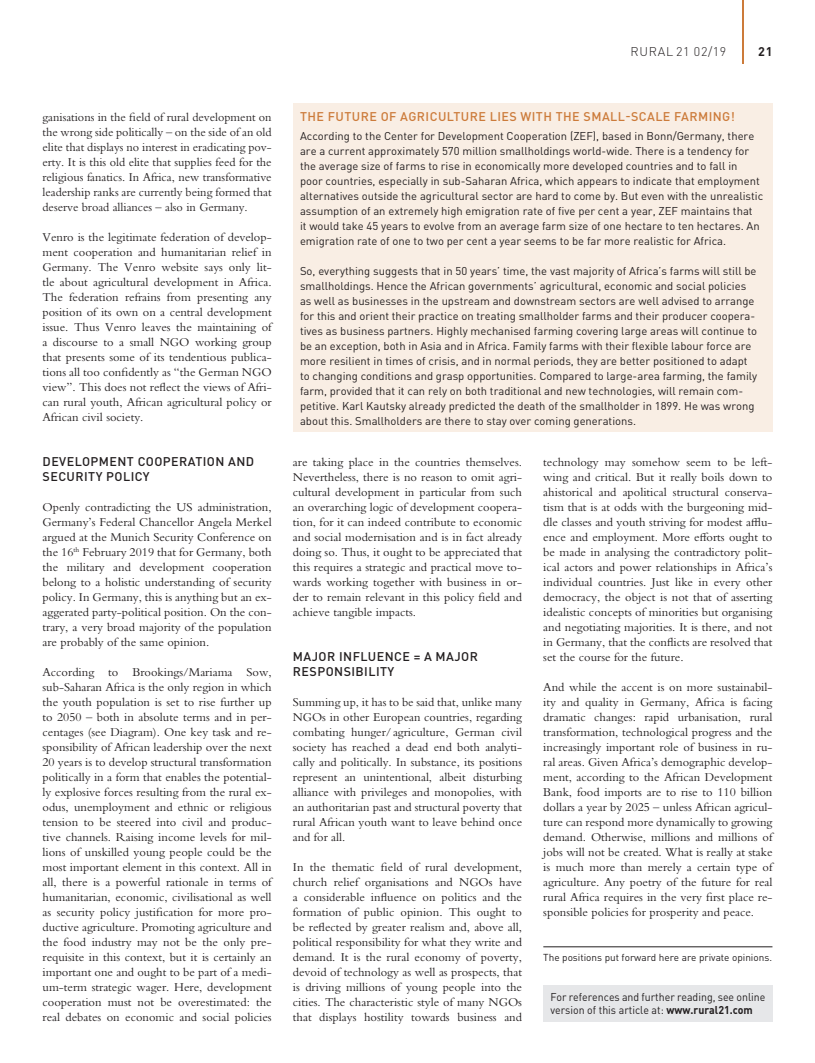
<style>
.page{position:relative;width:815px;height:1063px;background:#fff}
.page>*{position:absolute;margin:0;border:0;box-sizing:border-box;transform-origin:0 0}
.t1{font:12.5px/15px "Bembo Std";color:#231f20;text-align:justify}
.t2{font:500 12.5px/15px "DIN Pro";letter-spacing:.035em;color:#231f20}
.t3{font:500 12.5px "DIN Pro";letter-spacing:.035em;color:#cc7b3a}
.t4{font:300 12.5px "DIN Pro";letter-spacing:.06em;color:#231f20}
.t5{font:700 12.5px "DIN Pro";color:#231f20}
.t6{font:11.25px/15px "DIN Pro";color:#231f20}
.t7{font:11.25px/13.5px "DIN Pro";color:#231f20;scale:.94 1}
.t8{font:10px "DIN Pro";color:#231f20}
.s1{font-weight:700}
</style>
<div class="page">
<hr style="left:742px;top:0;width:2px;height:64px;background:#cc7b3a">
<hr style="left:543px;top:947px;width:229px;height:1px;background:#231f20">
<div style="left:543px;top:985px;width:229px;height:36px;background:#e6e7e9"></div>
<div style="left:293px;top:104px;width:479px;height:328px;background:#f9eee4"></div>
<p class="t4" style="left:630px;top:43px;width:97px">RURAL 21 02/19</p>
<p class="t5" style="left:758px;top:43px;width:16px">21</p>
<p class="t1" style="left:43px;top:110px;width:231px">ganisations in the field of rural development on the wrong side politically – on the side of an old elite that displays no interest in eradicating pov&shy;erty. It is this old elite that supplies feed for the religious fanatics. In Africa, new transformative leadership ranks are currently being formed that deserve broad alliances – also in Germany.</p>
<p class="t1" style="left:43px;top:230px;width:231px">Venro is the legitimate federation of develop&shy;ment cooperation and humanitarian relief in Germany. The Venro website says only lit&shy;tle about agricultural development in Africa.<br>The federation refrains from presenting any position of its own on a central development issue. Thus Venro leaves the maintaining of a discourse to a small NGO working group that presents some of its tendentious publica&shy;tions all too confidently as “the German NGO view”. This does not reflect the views of Afri&shy;can rural youth, African agricultural policy or African civil society.</p>
<p class="t2" style="left:43px;top:454px;width:213px">DEVELOPMENT COOPERATION AND<br>SECURITY POLICY</p>
<p class="t1" style="left:43px;top:500px;width:231px">Openly contradicting the US administration, Germany’s Federal Chancellor Angela Merkel argued at the Munich Security Conference on the 16<sup>th</sup> February 2019 that for Germany, both the military and development cooperation belong to a holistic understanding of security policy. In Germany, this is anything but an ex&shy;aggerated party-political position. On the con&shy;trary, a very broad majority of the population are probably of the same opinion.</p>
<p class="t1" style="left:43px;top:665px;width:231px">According to Brookings/Mariama Sow, sub-Saharan Africa is the only region in which the youth population is set to rise further up to 2050 – both in absolute terms and in per&shy;centages (see Diagram). One key task and re&shy;sponsibility of African leadership over the next 20 years is to develop structural transformation politically in a form that enables the potential&shy;ly explosive forces resulting from the rural ex&shy;odus, unemployment and ethnic or religious tension to be steered into civil and produc&shy;tive channels. Raising income levels for mil&shy;lions of unskilled young people could be the most important element in this context. All in all, there is a powerful rationale in terms of humanitarian, economic, civilisational as well as security policy justification for more pro&shy;ductive agriculture. Promoting agriculture and the food industry may not be the only pre&shy;requisite in this context, but it is certainly an important one and ought to be part of a medi&shy;um-term strategic wager. Here, development cooperation must not be overestimated: the real debates on economic and social policies</p>
<p class="t3" style="left:300px;top:108px;width:436px">THE FUTURE OF AGRICULTURE LIES WITH THE SMALL-SCALE FARMING!</p>
<p class="t6" style="left:300px;top:128px;width:465px">According to the Center for Development Cooperation (ZEF), based in Bonn/Germany, there are a current approximately 570 million smallholdings world-wide. There is a tendency for the average size of farms to rise in economically more developed countries and to fall in<br>poor countries, especially in sub-Saharan Africa, which appears to indicate that employment alternatives outside the agricultural sector are hard to come by. But even with the unrealistic assumption of an extremely high emigration rate of five per cent a year, ZEF maintains that<br>it would take 45 years to evolve from an average farm size of one hectare to ten hectares. An emigration rate of one to two per cent a year seems to be far more realistic for Africa.</p>
<p class="t6" style="left:300px;top:263px;width:459px">So, everything suggests that in 50 years’ time, the vast majority of Africa’s farms will still be smallholdings. Hence the African governments’ agricultural, economic and social policies as well as businesses in the upstream and downstream sectors are well advised to arrange for this and orient their practice on treating smallholder farms and their producer coopera&shy;tives as business partners. Highly mechanised farming covering large areas will continue to be an exception, both in Asia and in Africa. Family farms with their flexible labour force are more resilient in times of crisis, and in normal periods, they are better positioned to adapt to changing conditions and grasp opportunities. Compared to large-area farming, the family farm, provided that it can rely on both traditional and new technologies, will remain com&shy;petitive. Karl Kautsky already predicted the death of the smallholder in 1899. He was wrong about this. Smallholders are there to stay over coming generations.</p>
<p class="t1" style="left:293px;top:455px;width:231px">are taking place in the countries themselves.<br>Nevertheless, there is no reason to omit agri&shy;cultural development in particular from such an overarching logic of development coopera&shy;tion, for it can indeed contribute to economic and social modernisation and is in fact already doing so. Thus, it ought to be appreciated that this requires a strategic and practical move to&shy;wards working together with business in or&shy;der to remain relevant in this policy field and achieve tangible impacts.</p>
<p class="t2" style="left:293px;top:649px;width:186px">MAJOR INFLUENCE = A MAJOR<br>RESPONSIBILITY</p>
<p class="t1" style="left:293px;top:695px;width:231px">Summing up, it has to be said that, unlike many NGOs in other European countries, regarding combating hunger/ agriculture, German civil society has reached a dead end both analyti&shy;cally and politically. In substance, its positions represent an unintentional, albeit disturbing alliance with privileges and monopolies, with an authoritarian past and structural poverty that rural African youth want to leave behind once and for all.</p>
<p class="t1" style="left:293px;top:860px;width:231px">In the thematic field of rural development, church relief organisations and NGOs have a considerable influence on politics and the formation of public opinion. This ought to be reflected by greater realism and, above all, political responsibility for what they write and demand. It is the rural economy of poverty, devoid of technology as well as prospects, that is driving millions of young people into the cities. The characteristic style of many NGOs that displays hostility towards business and</p>
<p class="t1" style="left:543px;top:455px;width:231px">technology may somehow seem to be left&shy;wing and critical. But it really boils down to ahistorical and apolitical structural conserva&shy;tism that is at odds with the burgeoning mid&shy;dle classes and youth striving for modest afflu&shy;ence and employment. More efforts ought to be made in analysing the contradictory polit&shy;ical actors and power relationships in Africa’s individual countries. Just like in every other democracy, the object is not that of asserting idealistic concepts of minorities but organising and negotiating majorities. It is there, and not in Germany, that the conflicts are resolved that set the course for the future.</p>
<p class="t1" style="left:543px;top:680px;width:231px">And while the accent is on more sustainabil&shy;ity and quality in Germany, Africa is facing dramatic changes: rapid urbanisation, rural transformation, technological progress and the increasingly important role of business in ru&shy;ral areas. Given Africa’s demographic develop&shy;ment, according to the African Development Bank, food imports are to rise to 110 billion dollars a year by 2025 – unless African agricul&shy;ture can respond more dynamically to growing demand. Otherwise, millions and millions of jobs will not be created. What is really at stake is much more than merely a certain type of agriculture. Any poetry of the future for real rural Africa requires in the very first place re&shy;sponsible policies for prosperity and peace.</p>
<p class="t8" style="left:543px;top:951px;width:230px">The positions put forward here are private opinions.</p>
<p class="t7" style="left:550px;top:989px;width:230px">For references and further reading, see online version of this article at: <span class="s1">www.rural21.com</span></p>
</div>
